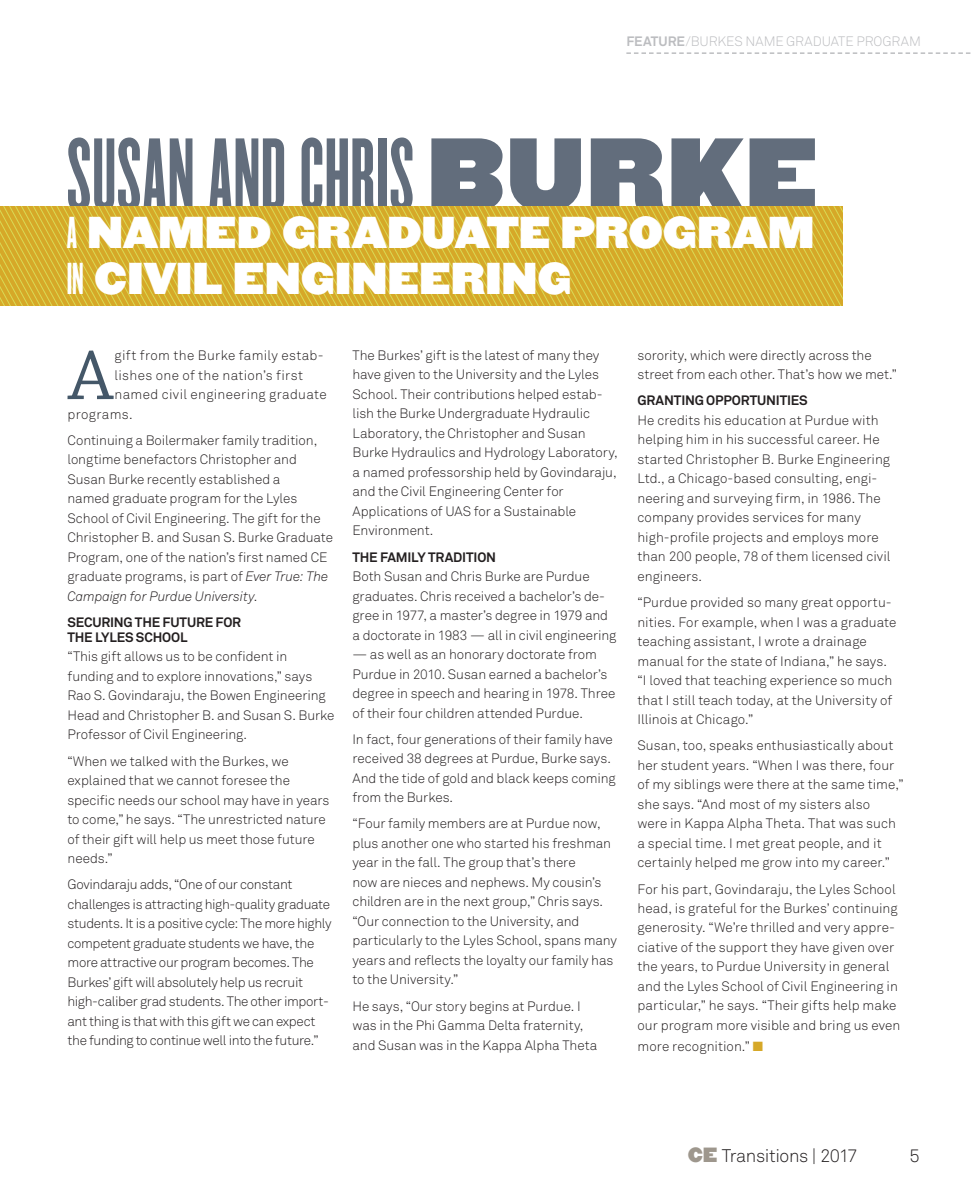
<style>
.page{position:relative;width:972px;height:1188px;background:#fff}
.page>*{position:absolute;margin:0;border:0;box-sizing:border-box;transform-origin:0 0}
.t1{font:90.3px "Champion HTF Bantamweight";letter-spacing:.01em;color:#626d7c}
.t2{font:73.5px "Chaparral Pro";color:#445768}
.t3{font:39px/46.5px "Champion HTF Heavyweight";letter-spacing:.015em;color:#fff}
.t4{font:18px "Akkurat Light Pro";letter-spacing:-.025em;color:#231f20}
.t5{font:13.5px/19.5px "Akkurat Light Pro";letter-spacing:-.005em;color:#231f20}
.t6{font:13.5px/19.5px "Akkurat Light Pro";letter-spacing:-.025em;color:#231f20}
.t7{font:13.5px "Akkurat Light Pro";letter-spacing:.025em;color:#231f20}
.t8{font:700 13.5px/15px "Akkurat Pro";letter-spacing:-.015em;color:#231f20}
.t9{font:13.5px "Akkurat Light Pro";letter-spacing:-.005em;color:#bcbdc0}
.s1{font-family:"Akkurat Pro";font-weight:700}
.s2{font-family:"Champion HTF Heavyweight"}
.s3{font-family:"Champion HTF Bantamweight"}
.s4{font-style:italic}
.s5{color:#d6a828}
.s6{font-family:"Champion HTF Heavyweight";color:#9e978d}
</style>
<div class="page">
<svg style="left:626px;top:52px;width:345px;height:2px"></svg>
<svg style="left:0;top:206px;width:842px;height:100px;background:#d6b130"></svg>
<p class="t9" style="left:626px;top:33px;width:296px"><span class="s1">FEATURE</span>/BURKES NAME GRADUATE PROGRAM</p>
<h1 class="t1" style="left:67px;top:119px;width:752px">SUSAN AND CHRIS <span class="s2">BURKE</span></h1>
<h3 class="t3" style="left:67px;top:211px;width:749px"><span class="s3">A</span> NAMED GRADUATE PROGRAM<br><span class="s3">IN</span> CIVIL ENGINEERING</h3>
<h2 class="t2" style="left:69px;top:335px;width:46px">A</h2>
<p class="t7" style="left:115px;top:347px;width:211px">gift from the Burke family estab-</p>
<p class="t7" style="left:115px;top:367px;width:190px">lishes one of the nation’s first</p>
<p class="t7" style="left:115px;top:386px;width:214px">named civil engineering graduate</p>
<p class="t7" style="left:68px;top:406px;width:67px">programs.</p>
<p class="t5" style="left:68px;top:431px;width:267px">Continuing a Boilermaker family tradition, longtime benefactors Christopher and Susan Burke recently established a<br>named graduate program for the Lyles School of Civil Engineering. The gift for the Christopher B. and Susan S. Burke Graduate Program, one of the nation’s first named CE graduate programs, is part of <span class="s4">Ever True: The Campaign for Purdue University</span>.</p>
<p class="t8" style="left:68px;top:615px;width:175px">SECURING THE FUTURE FOR<br>THE LYLES SCHOOL</p>
<p class="t5" style="left:68px;top:647px;width:268px">“This gift allows us to be confident in funding and to explore innovations,” says Rao S. Govindaraju, the Bowen Engineering Head and Christopher B. and Susan S. Burke Professor of Civil Engineering.</p>
<p class="t5" style="left:68px;top:751px;width:264px">“When we talked with the Burkes, we explained that we cannot foresee the specific needs our school may have in years to come,” he says. “The unrestricted nature of their gift will help us meet those future needs.”</p>
<p class="t6" style="left:68px;top:875px;width:266px">Govindaraju adds, “One of our constant challenges is attracting high-quality graduate students. It is a positive cycle: The more highly competent graduate students we have, the more attractive our program becomes. The Burkes’ gift will absolutely help us recruit high-caliber grad students. The other import&shy;ant thing is that with this gift we can expect the funding to continue well into the future.”</p>
<p class="t5" style="left:352px;top:346px;width:267px">The Burkes’ gift is the latest of many they have given to the University and the Lyles School. Their contributions helped estab&shy;lish the Burke Undergraduate Hydraulic Laboratory, the Christopher and Susan Burke Hydraulics and Hydrology Laboratory, a named professorship held by Govindaraju, and the Civil Engineering Center for Applications of UAS for a Sustainable Environment.</p>
<p class="t8" style="left:352px;top:549px;width:145px">THE FAMILY TRADITION</p>
<p class="t5" style="left:352px;top:567px;width:265px">Both Susan and Chris Burke are Purdue graduates. Chris received a bachelor’s de&shy;gree in 1977, a master’s degree in 1979 and a doctorate in 1983 — all in civil engineering</p>
<p class="t5" style="left:352px;top:645px;width:264px">— as well as an honorary doctorate from Purdue in 2010. Susan earned a bachelor’s degree in speech and hearing in 1978. Three of their four children attended Purdue.</p>
<p class="t5" style="left:352px;top:730px;width:265px">In fact, four generations of their family have received 38 degrees at Purdue, Burke says.<br>And the tide of gold and black keeps coming from the Burkes.</p>
<p class="t5" style="left:352px;top:814px;width:266px">“Four family members are at Purdue now, plus another one who started his freshman year in the fall. The group that’s there<br>now are nieces and nephews. My cousin’s children are in the next group,” Chris says. “Our connection to the University, and particularly to the Lyles School, spans many years and reflects the loyalty our family has to the University.”</p>
<p class="t5" style="left:352px;top:996px;width:246px">He says, “Our story begins at Purdue. I was in the Phi Gamma Delta fraternity, and Susan was in the Kappa Alpha Theta</p>
<p class="t5" style="left:637px;top:345px;width:261px">sorority, which were directly across the street from each other. That’s how we met.”</p>
<p class="t8" style="left:637px;top:393px;width:172px">GRANTING OPPORTUNITIES</p>
<p class="t5" style="left:637px;top:411px;width:255px">He credits his education at Purdue with helping him in his successful career. He started Christopher B. Burke Engineering Ltd., a Chicago-based consulting, engi&shy;neering and surveying firm, in 1986. The company provides services for many high-profile projects and employs more than 200 people, 78 of them licensed civil engineers.</p>
<p class="t5" style="left:637px;top:593px;width:261px">“Purdue provided so many great opportu&shy;nities. For example, when I was a graduate teaching assistant, I wrote a drainage manual for the state of Indiana,” he says. “I loved that teaching experience so much that I still teach today, at the University of Illinois at Chicago.”</p>
<p class="t5" style="left:637px;top:736px;width:268px">Susan, too, speaks enthusiastically about her student years. “When I was there, four of my siblings were there at the same time,” she says. “And most of my sisters also<br>were in Kappa Alpha Theta. That was such a special time. I met great people, and it certainly helped me grow into my career.”</p>
<p class="t5" style="left:637px;top:879px;width:264px">For his part, Govindaraju, the Lyles School head, is grateful for the Burkes’ continuing generosity. “We’re thrilled and very appre&shy;ciative of the support they have given over the years, to Purdue University in general and the Lyles School of Civil Engineering in particular,” he says. “Their gifts help make our program more visible and bring us even</p>
<p class="t5" style="left:637px;top:1037px;width:127px">more recognition.” <span class="s5">■</span></p>
<h3 class="t4" style="left:688px;top:1145px;width:172px"><span class="s6">CE</span> Transitions | 2017</h3>
<h3 class="t4" style="left:909px;top:1145px;width:12px">5</h3>
</div>
